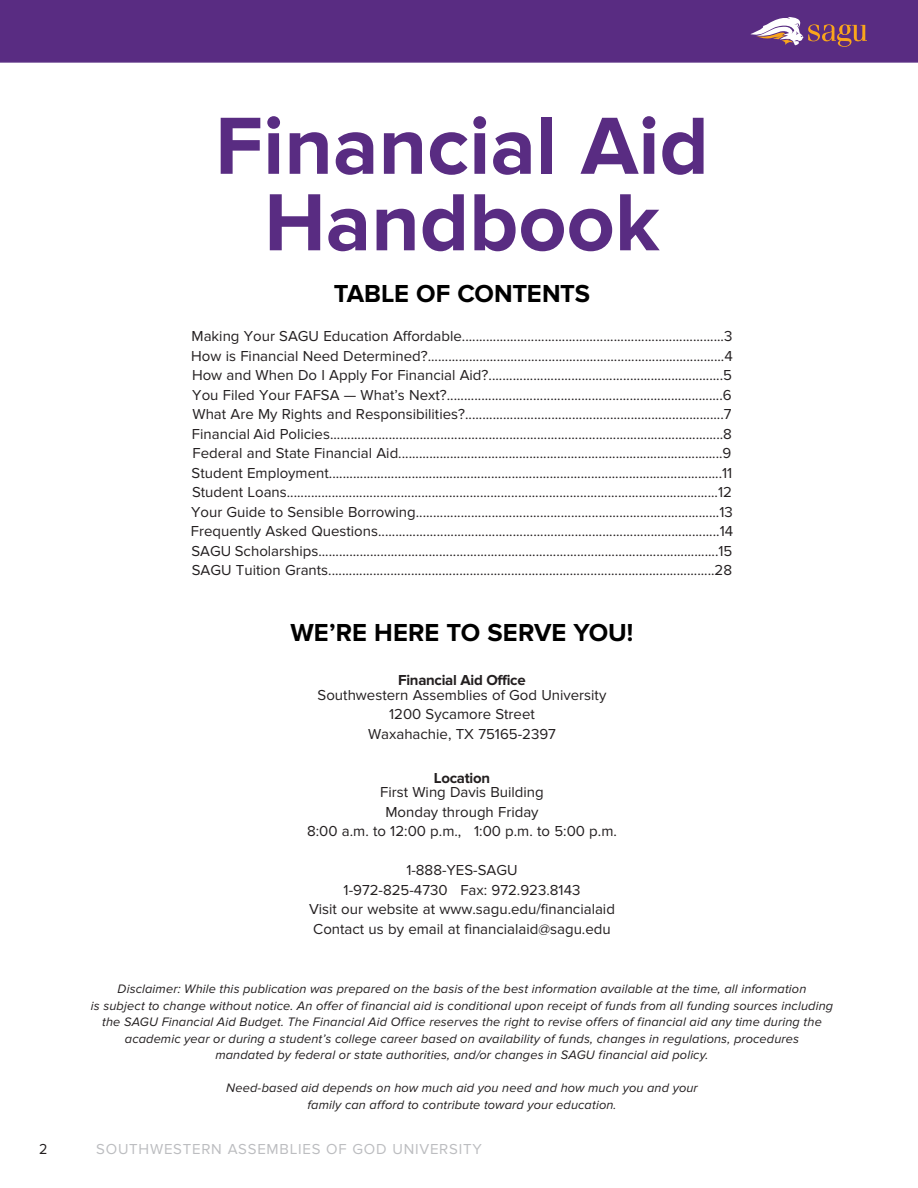
<style>
.page{position:relative;width:918px;height:1188px;background:#fff}
.page>*{position:absolute;margin:0;border:0;box-sizing:border-box;transform-origin:0 0}
.Paragraph_Style_1{font:700 84px "Proxima Nova";color:#592c82}
.New_Style_Sheet_7{font:700 25.5px "Proxima Nova";color:#000}
.New_Style_Sheet_7-2{font:15px "Proxima Nova";color:#231f20}
.t1{font:15px "Proxima Nova";letter-spacing:.05em;color:#bcbdc0}
.New_Style_Sheet_7-3{font:700 15px "Proxima Nova";letter-spacing:-.02em;color:#231f20}
.New_Style_Sheet_7-4{font:15px "Proxima Nova";color:#231f20;scale:.95 1}
.New_Style_Sheet_7-5{font:italic 12.75px "Proxima Nova";letter-spacing:.01em;color:#231f20}
</style>
<div class="page">
<div style="left:0;top:0;width:918px;height:63px;background:#592c82"></div>
<svg style="left:748px;top:16px;width:119px;height:31px;background:#8a5f88"></svg>
<p class="Paragraph_Style_1" style="left:215px;top:97px;width:495px">Financial Aid</p>
<p class="Paragraph_Style_1" style="left:264px;top:174px;width:397px">Handbook</p>
<p class="New_Style_Sheet_7" style="left:334px;top:279px;width:258px">TABLE OF CONTENTS</p>
<p class="New_Style_Sheet_7-2" style="left:192px;top:327px;width:542px">Making Your SAGU Education Affordable............................................................................3</p>
<p class="New_Style_Sheet_7-2" style="left:191px;top:347px;width:543px">How is Financial Need Determined?......................................................................................4</p>
<p class="New_Style_Sheet_7-2" style="left:192px;top:366px;width:541px">How and When Do I Apply For Financial Aid?....................................................................5</p>
<p class="New_Style_Sheet_7-2" style="left:192px;top:386px;width:541px">You Filed Your FAFSA — What’s Next?................................................................................6</p>
<p class="New_Style_Sheet_7-2" style="left:192px;top:405px;width:541px">What Are My Rights and Responsibilities?...........................................................................7</p>
<p class="New_Style_Sheet_7-2" style="left:192px;top:425px;width:542px">Financial Aid Policies..................................................................................................................8</p>
<p class="New_Style_Sheet_7-2" style="left:193px;top:444px;width:540px">Federal and State Financial Aid..............................................................................................9</p>
<p class="New_Style_Sheet_7-2" style="left:192px;top:464px;width:542px">Student Employment..................................................................................................................11</p>
<p class="New_Style_Sheet_7-2" style="left:192px;top:483px;width:541px">Student Loans.............................................................................................................................12</p>
<p class="New_Style_Sheet_7-2" style="left:191px;top:503px;width:543px">Your Guide to Sensible Borrowing........................................................................................13</p>
<p class="New_Style_Sheet_7-2" style="left:191px;top:522px;width:544px">Frequently Asked Questions...................................................................................................14</p>
<p class="New_Style_Sheet_7-2" style="left:192px;top:542px;width:542px">SAGU Scholarships....................................................................................................................15</p>
<p class="New_Style_Sheet_7-2" style="left:192px;top:561px;width:542px">SAGU Tuition Grants................................................................................................................28</p>
<p class="New_Style_Sheet_7" style="left:291px;top:618px;width:344px">WE’RE HERE TO SERVE YOU!</p>
<p class="New_Style_Sheet_7-3" style="left:398px;top:671px;width:129px">Financial Aid Office</p>
<p class="New_Style_Sheet_7-2" style="left:318px;top:686px;width:290px">Southwestern Assemblies of God University</p>
<p class="New_Style_Sheet_7-2" style="left:389px;top:705px;width:147px">1200 Sycamore Street</p>
<p class="New_Style_Sheet_7-2" style="left:368px;top:725px;width:189px">Waxahachie, TX 75165-2397</p>
<p class="New_Style_Sheet_7-3" style="left:434px;top:769px;width:58px">Location</p>
<p class="New_Style_Sheet_7-2" style="left:380px;top:783px;width:165px">First Wing Davis Building</p>
<p class="New_Style_Sheet_7-2" style="left:385px;top:803px;width:155px">Monday through Friday</p>
<p class="New_Style_Sheet_7-2" style="left:307px;top:822px;width:311px">8:00 a.m. to 12:00 p.m., 1:00 p.m. to 5:00 p.m.</p>
<p class="New_Style_Sheet_7-2" style="left:406px;top:861px;width:113px">1-888-YES-SAGU</p>
<p class="New_Style_Sheet_7-2" style="left:344px;top:881px;width:238px">1-972-825-4730 Fax: 972.923.8143</p>
<p class="New_Style_Sheet_7-2" style="left:309px;top:900px;width:307px">Visit our website at www.sagu.edu/financialaid</p>
<p class="New_Style_Sheet_7-2" style="left:313px;top:920px;width:299px">Contact us by email at financialaid@sagu.edu</p>
<p class="New_Style_Sheet_7-5" style="left:118px;top:982px;width:690px">Disclaimer: While this publication was prepared on the basis of the best information available at the time, all information</p>
<p class="New_Style_Sheet_7-5" style="left:91px;top:998px;width:744px">is subject to change without notice. An offer of financial aid is conditional upon receipt of funds from all funding sources including</p>
<p class="New_Style_Sheet_7-5" style="left:102px;top:1015px;width:721px">the SAGU Financial Aid Budget. The Financial Aid Office reserves the right to revise offers of financial aid any time during the</p>
<p class="New_Style_Sheet_7-5" style="left:125px;top:1031px;width:676px">academic year or during a student’s college career based on availability of funds, changes in regulations, procedures</p>
<p class="New_Style_Sheet_7-5" style="left:215px;top:1048px;width:495px">mandated by federal or state authorities, and/or changes in SAGU financial aid policy.</p>
<p class="New_Style_Sheet_7-5" style="left:226px;top:1081px;width:473px">Need-based aid depends on how much aid you need and how much you and your</p>
<p class="New_Style_Sheet_7-5" style="left:307px;top:1097px;width:311px">family can afford to contribute toward your education.</p>
<p class="New_Style_Sheet_7-4" style="left:39px;top:1141px;width:10px">2</p>
<p class="t1" style="left:96px;top:1140px;width:387px">SOUTHWESTERN ASSEMBLIES OF GOD UNIVERSITY</p>
</div>
